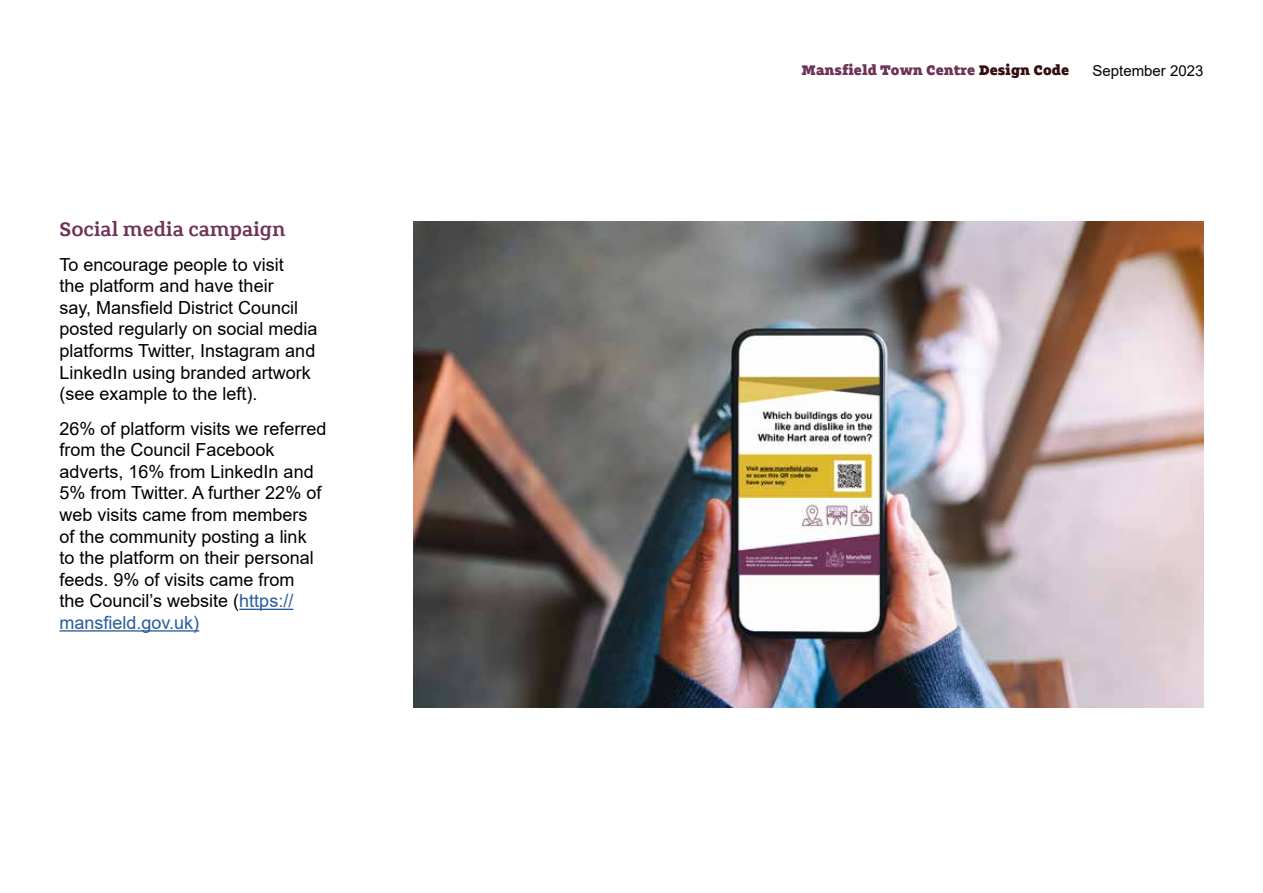
<style>
.page{position:relative;width:1263px;height:893px;background:#fff}
.page>*{position:absolute;margin:0;border:0;box-sizing:border-box;transform-origin:0 0}
.t1{font:21px "Grueber";color:#6e3357}
.t2{font:18px/21.6px "Arial";color:#000}
.t3{font:700 15px "Grueber";color:#6e3357}
.t4{font:15px "Arial";color:#020203}
.s1{color:#275b9b}
.s2{color:#360e0f}
</style>
<div class="page">
<hr style="left:239px;top:609px;width:54px;height:1px;background:#275b9b">
<hr style="left:60px;top:630px;width:139px;height:2px;background:#275b9b">
<img style="left:414px;top:221px;width:789px;height:487px">
<p class="t1" style="left:60px;top:217px;width:227px">Social media campaign</p>
<p class="t2" style="left:60px;top:253px;width:260px">To encourage people to visit<br>the platform and have their<br>say, Mansfield District Council posted regularly on social media platforms Twitter, Instagram and<br>LinkedIn using branded artwork (see example to the left).</p>
<p class="t2" style="left:60px;top:417px;width:269px">26% of platform visits we referred from the Council Facebook adverts, 16% from LinkedIn and<br>5% from Twitter. A further 22% of web visits came from members of the community posting a link<br>to the platform on their personal feeds. 9% of visits came from<br>the Council’s website (<span class="s1">https:// mansfield.gov.uk)</span></p>
<p class="t3" style="left:802px;top:61px;width:269px">Mansfield Town Centre <span class="s2">Design Code</span></p>
<p class="t4" style="left:1092px;top:60px;width:112px">September 2023</p>
</div>
